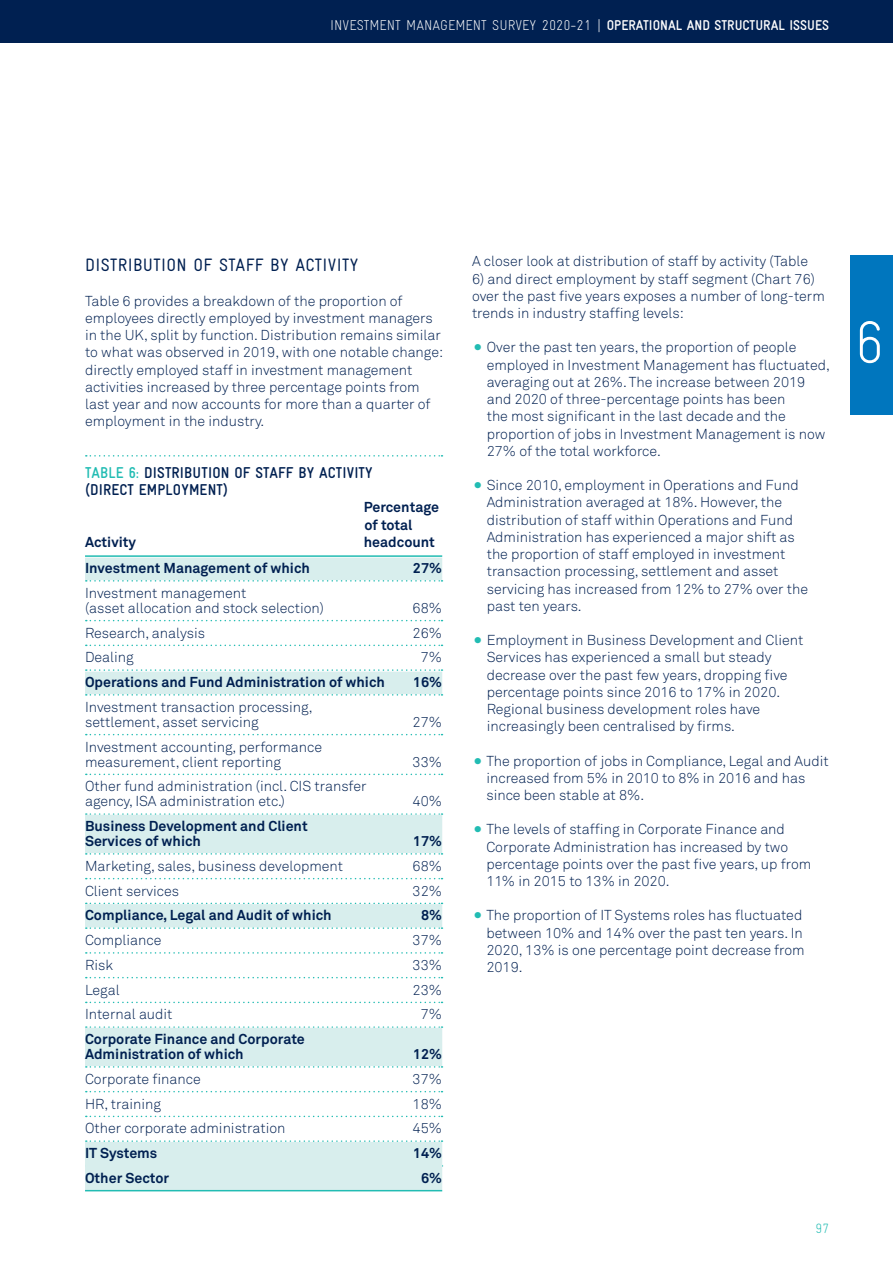
<style>
.page{position:relative;width:893px;height:1263px;background:#fff}
.page>*{position:absolute;margin:0;border:0;box-sizing:border-box;transform-origin:0 0}
.t1{font:300 60px "Gravur Condensed";color:#fff}
.subhead1{font:18px "Gravur Condensed";letter-spacing:.02em;color:#002051}
.t2{font:700 15.75px/17.2px "Gravur Condensed";letter-spacing:.01em;color:#002051}
.t3{font:300 14.25px/17.2px "Akkurat Std";color:#002051}
.t4{font:700 14.25px/15px "Akkurat Std";color:#002051}
.t5{font:300 14.25px "Gravur Condensed";color:#fff}
.t6{font:300 13.5px "Gravur Condensed";color:#22bcb3}
.s1{font-weight:700}
.s2{color:#22bcb3}
.s3{font-size:27px;color:#22bcb3}
</style>
<div class="page">
<div style="left:0;top:0;width:893px;height:43px;background:#002051"></div>
<div style="left:850px;top:255px;width:43px;height:160px;background:#0076be"></div>
<svg style="left:86px;top:455px;width:356px;height:2px"></svg>
<hr style="left:85px;top:555px;width:357px;height:2px;background:#22bcb3">
<div style="left:85px;top:558px;width:357px;height:22px;background:#d8eeed"></div>
<svg style="left:86px;top:580px;width:356px;height:2px"></svg>
<svg style="left:86px;top:620px;width:356px;height:1px"></svg>
<svg style="left:86px;top:645px;width:356px;height:1px"></svg>
<svg style="left:86px;top:669px;width:356px;height:2px"></svg>
<div style="left:85px;top:672px;width:357px;height:22px;background:#d8eeed"></div>
<svg style="left:86px;top:694px;width:356px;height:2px"></svg>
<svg style="left:86px;top:734px;width:356px;height:1px"></svg>
<svg style="left:86px;top:774px;width:356px;height:1px"></svg>
<svg style="left:86px;top:813px;width:356px;height:2px"></svg>
<div style="left:85px;top:815px;width:357px;height:38px;background:#d8eeed"></div>
<svg style="left:86px;top:853px;width:356px;height:2px"></svg>
<svg style="left:86px;top:878px;width:356px;height:1px"></svg>
<svg style="left:86px;top:903px;width:356px;height:1px"></svg>
<div style="left:85px;top:904px;width:357px;height:23px;background:#d8eeed"></div>
<svg style="left:86px;top:927px;width:356px;height:2px"></svg>
<svg style="left:86px;top:952px;width:356px;height:2px"></svg>
<svg style="left:86px;top:977px;width:356px;height:1px"></svg>
<svg style="left:86px;top:1002px;width:356px;height:1px"></svg>
<svg style="left:86px;top:1026px;width:356px;height:2px"></svg>
<div style="left:85px;top:1028px;width:357px;height:38px;background:#d8eeed"></div>
<svg style="left:86px;top:1066px;width:356px;height:2px"></svg>
<svg style="left:86px;top:1091px;width:356px;height:1px"></svg>
<svg style="left:86px;top:1116px;width:356px;height:1px"></svg>
<svg style="left:86px;top:1140px;width:356px;height:2px"></svg>
<div style="left:85px;top:1142px;width:357px;height:23px;background:#d8eeed"></div>
<div style="left:85px;top:1164px;width:357px;height:26px;background:#d8eeed"></div>
<hr style="left:85px;top:1190px;width:357px;height:1px;background:#22bcb3">
<p class="t5" style="left:330px;top:17px;width:500px">INVESTMENT MANAGEMENT SURVEY 2020-21 | <span class="s1">OPERATIONAL AND STRUCTURAL ISSUES</span></p>
<p class="subhead1" style="left:85px;top:255px;width:275px">DISTRIBUTION OF STAFF BY ACTIVITY</p>
<p class="t3" style="left:85px;top:292px;width:360px">Table 6 provides a breakdown of the proportion of employees directly employed by investment managers in the UK, split by function. Distribution remains similar to what was observed in 2019, with one notable change: directly employed staff in investment management activities increased by three percentage points from last year and now accounts for more than a quarter of employment in the industry.</p>
<p class="t2" style="left:85px;top:464px;width:289px"><span class="s2">TABLE 6:</span> DISTRIBUTION OF STAFF BY ACTIVITY (DIRECT EMPLOYMENT)</p>
<p class="t4" style="left:364px;top:498px;width:77px;line-height:17.2px">Percentage of total</p>
<p class="t4" style="left:85px;top:534px;width:52px">Activity</p>
<p class="t4" style="left:364px;top:534px;width:73px">headcount</p>
<p class="t4" style="left:85px;top:560px;width:226px">Investment Management of which</p>
<p class="t4" style="left:413px;top:560px;width:31px">27%</p>
<p class="t3" style="left:85px;top:585px;width:241px;line-height:15px">Investment management<br>(asset allocation and stock selection)</p>
<p class="t3" style="left:413px;top:599px;width:31px">68%</p>
<p class="t3" style="left:85px;top:624px;width:121px">Research, analysis</p>
<p class="t3" style="left:413px;top:624px;width:31px">26%</p>
<p class="t3" style="left:85px;top:649px;width:50px">Dealing</p>
<p class="t3" style="left:421px;top:649px;width:23px">7%</p>
<p class="t4" style="left:85px;top:674px;width:301px">Operations and Fund Administration of which</p>
<p class="t4" style="left:413px;top:674px;width:31px">16%</p>
<p class="t3" style="left:85px;top:699px;width:229px;line-height:15px">Investment transaction processing, settlement, asset servicing</p>
<p class="t3" style="left:413px;top:713px;width:31px">27%</p>
<p class="t3" style="left:85px;top:739px;width:239px;line-height:15px">Investment accounting, performance measurement, client reporting</p>
<p class="t3" style="left:85px;top:779px;width:283px;line-height:15px">Other fund administration (incl. CIS transfer agency, ISA administration etc.)</p>
<p class="t4" style="left:85px;top:818px;width:224px">Business Development and Client<br>Services of which</p>
<p class="t3" style="left:413px;top:753px;width:31px">33%</p>
<p class="t3" style="left:413px;top:793px;width:31px">40%</p>
<p class="t4" style="left:413px;top:833px;width:31px">17%</p>
<p class="t3" style="left:85px;top:857px;width:260px">Marketing, sales, business development</p>
<p class="t3" style="left:413px;top:857px;width:31px">68%</p>
<p class="t3" style="left:85px;top:882px;width:96px">Client services</p>
<p class="t3" style="left:413px;top:882px;width:31px">32%</p>
<p class="t4" style="left:85px;top:908px;width:248px">Compliance, Legal and Audit of which</p>
<p class="t4" style="left:421px;top:908px;width:23px">8%</p>
<p class="t3" style="left:85px;top:931px;width:78px">Compliance</p>
<p class="t3" style="left:413px;top:931px;width:31px">37%</p>
<p class="t3" style="left:85px;top:956px;width:29px">Risk</p>
<p class="t3" style="left:413px;top:956px;width:31px">33%</p>
<p class="t3" style="left:85px;top:981px;width:36px">Legal</p>
<p class="t3" style="left:413px;top:981px;width:31px">23%</p>
<p class="t3" style="left:85px;top:1006px;width:89px">Internal audit</p>
<p class="t3" style="left:421px;top:1006px;width:23px">7%</p>
<p class="t4" style="left:85px;top:1031px;width:221px">Corporate Finance and Corporate<br>Administration of which</p>
<p class="t4" style="left:413px;top:1046px;width:31px">12%</p>
<p class="t3" style="left:85px;top:1070px;width:117px">Corporate finance</p>
<p class="t3" style="left:413px;top:1070px;width:31px">37%</p>
<p class="t3" style="left:85px;top:1095px;width:78px">HR, training</p>
<p class="t3" style="left:413px;top:1095px;width:31px">18%</p>
<p class="t3" style="left:85px;top:1120px;width:202px">Other corporate administration</p>
<p class="t3" style="left:413px;top:1120px;width:31px">45%</p>
<p class="t4" style="left:85px;top:1145px;width:74px">IT Systems</p>
<p class="t4" style="left:413px;top:1145px;width:31px">14%</p>
<p class="t4" style="left:85px;top:1170px;width:86px">Other Sector</p>
<p class="t4" style="left:421px;top:1170px;width:23px">6%</p>
<p class="t3" style="left:472px;top:253px;width:337px">A closer look at distribution of staff by activity (Table</p>
<p class="t3" style="left:472px;top:270px;width:354px">6) and direct employment by staff segment (Chart 76) over the past five years exposes a number of long-term trends in industry staffing levels:</p>
<p class="t3" style="left:487px;top:339px;width:345px;text-indent:-15px"><span class="s3">•</span> Over the past ten years, the proportion of people employed in Investment Management has fluctuated, averaging out at 26%. The increase between 2019 and 2020 of three-percentage points has been<br>the most significant in the last decade and the proportion of jobs in Investment Management is now 27% of the total workforce.</p>
<p class="t3" style="left:487px;top:476px;width:323px;text-indent:-15px"><span class="s3">•</span> Since 2010, employment in Operations and Fund Administration averaged at 18%. However, the distribution of staff within Operations and Fund Administration has experienced a major shift as the proportion of staff employed in investment transaction processing, settlement and asset servicing has increased from 12% to 27% over the past ten years.</p>
<p class="t3" style="left:487px;top:631px;width:318px;text-indent:-15px"><span class="s3">•</span> Employment in Business Development and Client Services has experienced a small but steady decrease over the past few years, dropping five percentage points since 2016 to 17% in 2020.<br>Regional business development roles have increasingly been centralised by firms.</p>
<p class="t3" style="left:486px;top:752px;width:344px;text-indent:-14px"><span class="s3">•</span> The proportion of jobs in Compliance, Legal and Audit increased from 5% in 2010 to 8% in 2016 and has since been stable at 8%.</p>
<p class="t3" style="left:486px;top:821px;width:326px;text-indent:-14px"><span class="s3">•</span> The levels of staffing in Corporate Finance and Corporate Administration has increased by two percentage points over the past five years, up from 11% in 2015 to 13% in 2020.</p>
<p class="t3" style="left:486px;top:907px;width:320px;text-indent:-14px"><span class="s3">•</span> The proportion of IT Systems roles has fluctuated between 10% and 14% over the past ten years. In 2020, 13% is one percentage point decrease from 2019.</p>
<p class="t6" style="left:815px;top:1220px;width:15px">97</p>
<p class="t1" style="left:855px;top:308px;width:32px">6</p>
</div>
